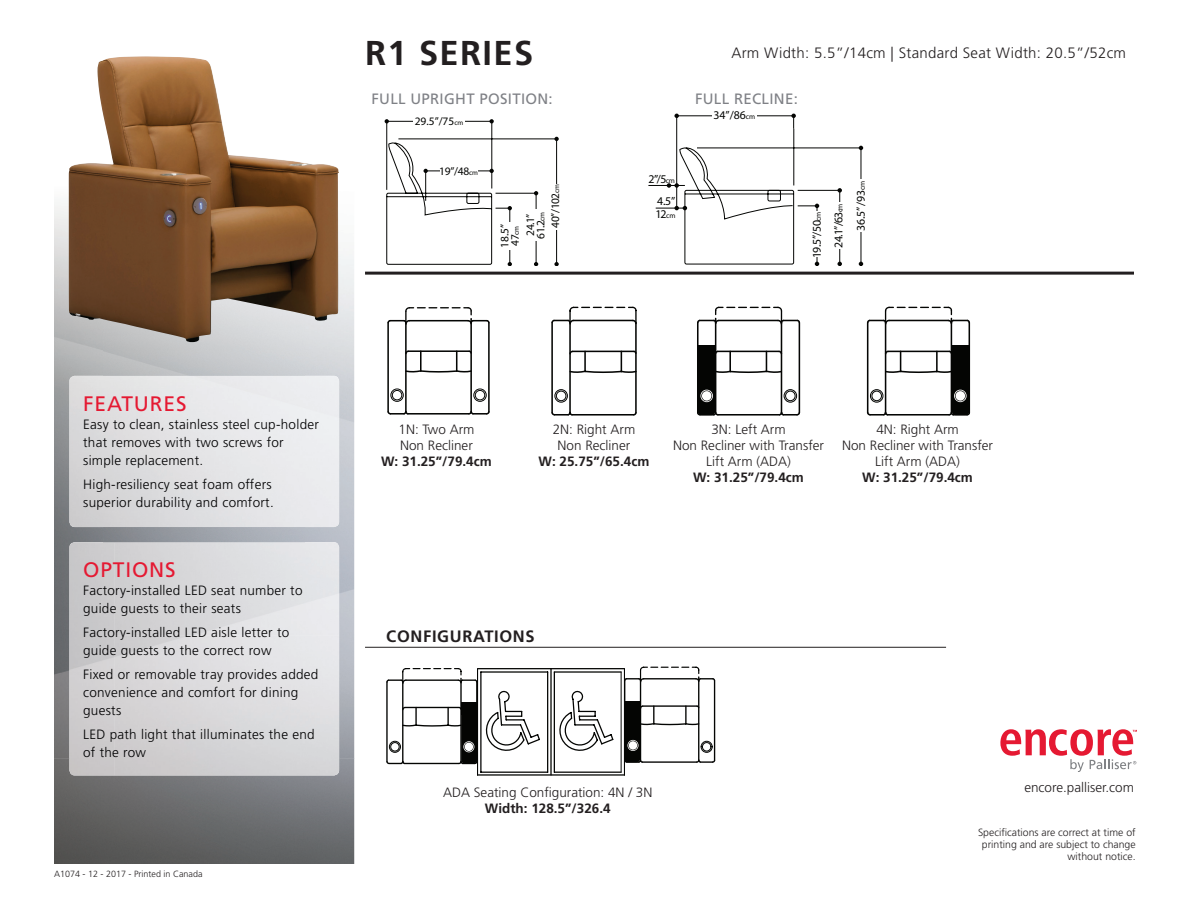
<style>
.page{position:relative;width:1188px;height:918px;background:#fff}
.page>*{position:absolute;margin:0;border:0;box-sizing:border-box;transform-origin:0 0}
.t1{font:700 34.5px "Frutiger";letter-spacing:.04em;color:#231f20}
.t2{font:21px "Frutiger";letter-spacing:.04em;color:#e51932}
.t3{font:700 16.5px "Frutiger";letter-spacing:.04em;color:#231f20}
.t4{font:300 15px "Frutiger";letter-spacing:.02em;color:#231f20}
.t5{font:15px "Frutiger";letter-spacing:.02em;color:#7f8186}
.t6{font:300 13.5px/18px "Frutiger";letter-spacing:.02em;color:#000001}
.t7{font:300 13.5px/16.2px "Frutiger";color:#231f20;text-align:center}
.t8{font:700 13.5px "Frutiger";color:#231f20}
.t9{font:11.85px/22.6px "Myriad Pro";letter-spacing:-.04em;color:#040503;text-align:right}
.t10{font:11.4px/10.2px "Myriad Pro";letter-spacing:-.02em;color:#040503}
.t11{font:300 10.5px/12px "Frutiger";color:#231f20;text-align:right}
.t12{font:300 9px "Frutiger";color:#231f20}
.s1{font-size:7.05px}
.s2{font-size:7.35px}
</style>
<div class="page">
<img style="left:54px;top:759px;width:300px;height:105px">
<img style="left:305px;top:254px;width:49px;height:505px">
<img style="left:54px;top:172px;width:50px;height:587px">
<img style="left:69px;top:376px;width:270px;height:151px">
<img style="left:69px;top:542px;width:270px;height:233px">
<img style="left:69px;top:56px;width:270px;height:286px">
<hr style="left:365px;top:647px;width:581px;height:1px;background:#231f20">
<hr style="left:408px;top:413px;width:61px;height:2px;background:#040503">
<hr style="left:405px;top:323px;width:2px;height:89px;background:#040503">
<svg style="left:387px;top:410px;width:23px;height:5px"></svg>
<hr style="left:387px;top:323px;width:2px;height:89px;background:#040503">
<hr style="left:470px;top:323px;width:2px;height:89px;background:#040503">
<svg style="left:405px;top:349px;width:67px;height:24px"></svg>
<svg style="left:467px;top:410px;width:22px;height:5px"></svg>
<hr style="left:488px;top:323px;width:1px;height:89px;background:#040503">
<svg style="left:387px;top:307px;width:102px;height:19px"></svg>
<div style="left:392px;top:390px;width:10px;height:10px;border:1px solid #040503;border-radius:50%"></div>
<div style="left:391px;top:389px;width:13px;height:13px;border:1px solid #040503;border-radius:50%"></div>
<div style="left:475px;top:390px;width:10px;height:10px;border:1px solid #040503;border-radius:50%"></div>
<div style="left:473px;top:389px;width:14px;height:13px;border:1px solid #040503;border-radius:50%"></div>
<svg style="left:697px;top:307px;width:103px;height:109px"></svg>
<svg style="left:867px;top:307px;width:103px;height:109px"></svg>
<svg style="left:551px;top:307px;width:86px;height:109px"></svg>
<svg style="left:386px;top:667px;width:329px;height:108px"></svg>
<hr style="left:365px;top:272px;width:769px;height:3px;background:#231f20">
<svg style="left:385px;top:119px;width:174px;height:147px"></svg>
<svg style="left:656px;top:114px;width:207px;height:152px"></svg>
<hr style="left:648px;top:185px;width:37px;height:1px;background:#040503">
<div style="left:712px;top:114px;width:44px;height:5px;background:#fff"></div>
<div style="left:850px;top:180px;width:18px;height:52px;background:#fff"></div>
<svg style="left:1000px;top:729px;width:137px;height:43px"></svg>
<h1 class="t1" style="left:365px;top:33px;width:170px">R1 SERIES</h1>
<p class="t4" style="left:731px;top:45px;width:396px">Arm Width: 5.5”/14cm | Standard Seat Width: 20.5”/52cm</p>
<p class="t5" style="left:371px;top:90px;width:183px">FULL UPRIGHT POSITION:</p>
<p class="t5" style="left:695px;top:90px;width:104px">FULL RECLINE:</p>
<p class="t10" style="left:415px;top:116px;width:50px">29.5”/75<span class="s1">cm</span></p>
<p class="t10" style="left:439px;top:166px;width:40px">19”/48<span class="s1">cm</span></p>
<p class="t9" style="left:713px;top:104px;width:43px">34”/86<span class="s2">cm</span></p>
<p class="t10" style="left:550px;top:228px;width:46px;rotate:-90deg">40”/102<span class="s1">cm</span></p>
<p class="t9" style="left:648px;top:167px;width:28px">2”/5<span class="s2">cm<br></span>4.5”</p>
<p class="t9" style="left:656px;top:202px;width:21px">12<span class="s2">cm</span></p>
<p class="t9" style="left:806px;top:248px;width:46px;line-height:21.9px;text-align:left;text-indent:-10px;rotate:-90deg">19.5”/50<span class="s2">cm<br></span>24.1”/63<span class="s2">cm</span></p>
<p class="t10" style="left:499px;top:248px;width:25px;rotate:-90deg">18.5”<br>47<span class="s1">cm</span></p>
<p class="t10" style="left:525px;top:239px;width:28px;rotate:-90deg">24.1”<br>61.2<span class="s1">cm</span></p>
<p class="t9" style="left:849px;top:231px;width:52px;rotate:-90deg">36.5”/93<span class="s2">cm</span></p>
<h2 class="t2" style="left:83px;top:391px;width:105px">FEATURES</h2>
<p class="t6" style="left:83px;top:415px;width:237px">Easy to clean, stainless steel cup-holder that removes with two screws for simple replacement.</p>
<p class="t6" style="left:83px;top:475px;width:192px">High-resiliency seat foam offers superior durability and comfort.</p>
<h2 class="t2" style="left:83px;top:557px;width:94px">OPTIONS</h2>
<p class="t6" style="left:83px;top:582px;width:221px">Factory-installed LED seat number to guide guests to their seats</p>
<p class="t6" style="left:83px;top:624px;width:208px">Factory-installed LED aisle letter to guide guests to the correct row</p>
<p class="t6" style="left:83px;top:666px;width:237px">Fixed or removable tray provides added convenience and comfort for dining guests</p>
<p class="t6" style="left:83px;top:726px;width:233px">LED path light that illuminates the end of the row</p>
<p class="t12" style="left:54px;top:869px;width:150px">A1074 - 12 - 2017 - Printed in Canada</p>
<p class="t7" style="left:399px;top:421px;width:77px;text-align:left">1N: Two Arm<br>Non Recliner</p>
<p class="t8" style="left:381px;top:453px;width:112px">W: 31.25”/79.4cm</p>
<p class="t7" style="left:553px;top:421px;width:84px">2N: Right Arm<br>Non Recliner</p>
<p class="t8" style="left:539px;top:454px;width:112px">W: 25.75”/65.4cm</p>
<p class="t7" style="left:673px;top:421px;width:153px">3N: Left Arm<br>Non Recliner with Transfer<br>Lift Arm (ADA)</p>
<p class="t8" style="left:693px;top:470px;width:112px">W: 31.25”/79.4cm</p>
<p class="t7" style="left:842px;top:421px;width:153px">4N: Right Arm<br>Non Recliner with Transfer<br>Lift Arm (ADA)</p>
<p class="t8" style="left:862px;top:470px;width:112px">W: 31.25”/79.4cm</p>
<p class="t3" style="left:386px;top:626px;width:150px">CONFIGURATIONS</p>
<p class="t7" style="left:443px;top:784px;width:211px">ADA Seating Configuration: 4N / 3N</p>
<p class="t8" style="left:485px;top:800px;width:127px">Width: 128.5”/326.4</p>
<p class="t7" style="left:1024px;top:779px;width:111px">encore.palliser.com</p>
<p class="t11" style="left:978px;top:826px;width:159px">Specifications are correct at time of printing and are subject to change without notice.</p>
</div>
